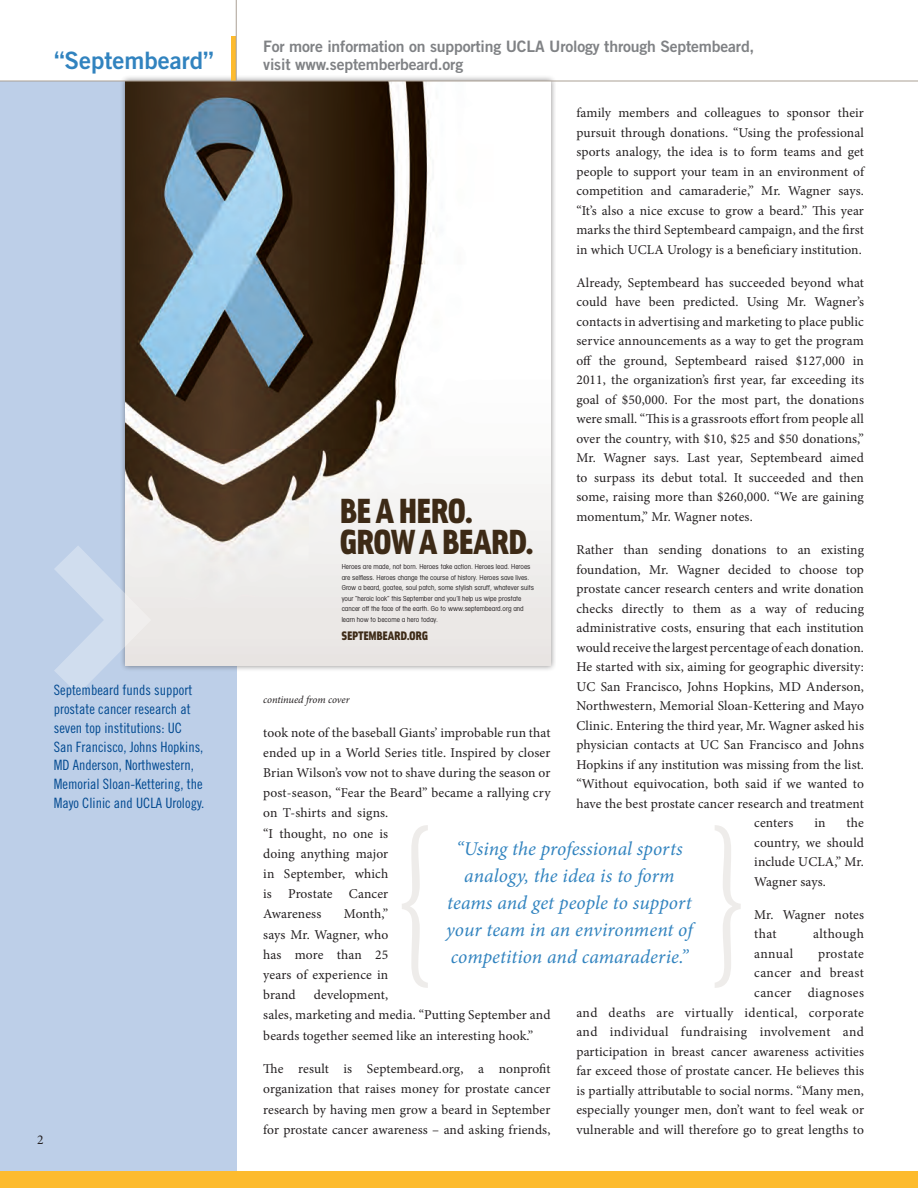
<style>
.page{position:relative;width:918px;height:1188px;background:#fff}
.page>*{position:absolute;margin:0;border:0;box-sizing:border-box;transform-origin:0 0}
.t1{font:900 35.1px/30.9px "Solex";letter-spacing:-.03em;color:#3d2a16}
.t2{font:24px "Trade Gothic Bold Two";color:#3183bf}
.t3{font:italic 19.5px/27px "Minion Pro";color:#3183bf;text-align:center}
.t4{font:15.75px/18px "Trade Gothic Bold Two";letter-spacing:-.01em;color:#808285}
.t5{font:14.25px/18.8px "Trade Gothic Cond Eighteen";color:#014990}
.t6{font:13.5px/19.5px "Minion Pro";letter-spacing:.01em;color:#231f20;text-align:justify}
.t7{font:13.5px "Minion Pro";letter-spacing:.03em;color:#231f20}
.t8{font:900 12.45px "Solex";letter-spacing:-.02em;color:#3d2a16}
.t9{font:italic 10.5px "Minion Pro";letter-spacing:-.01em;color:#231f20}
.t10{font:7.5px/10.5px "Avant Garde Cd ITC";color:#231f20}
</style>
<div class="page">
<div style="left:0;top:81px;width:236px;height:1107px;background:#bdcfe8"></div>
<div style="left:120px;top:75px;width:436px;height:597px;background:#231f20;opacity:.5"></div>
<img style="left:126px;top:82px;width:425px;height:584px">
<svg style="left:232px;top:37px;width:4px;height:44px"></svg>
<hr style="left:236px;top:0;width:1px;height:81px;background:#aba095">
<div style="left:0;top:1171px;width:918px;height:17px;background:#fdbb2e"></div>
<svg style="left:715px;top:825px;width:26px;height:163px"></svg>
<svg style="left:402px;top:825px;width:26px;height:163px"></svg>
<hr style="left:0;top:81px;width:918px;height:1px;background:#aba095">
<svg style="left:54px;top:544px;width:99px;height:150px"></svg>
<p class="t2" style="left:54px;top:45px;width:161px">“Septembeard”</p>
<p class="t4" style="left:263px;top:37px;width:493px">For more information on supporting UCLA Urology through Septembeard, visit www.septemberbeard.org</p>
<p class="t5" style="left:54px;top:681px;width:152px">Septembeard funds support prostate cancer research at seven top institutions: UC<br>San Francisco, Johns Hopkins,<br>MD Anderson, Northwestern,<br>Memorial Sloan-Kettering, the<br>Mayo Clinic and UCLA Urology.</p>
<p class="t6" style="left:37px;top:1130px;width:8px">2</p>
<p class="t6" style="left:576px;top:103px;width:289px">family members and colleagues to sponsor their pursuit through donations. “Using the professional sports analogy, the idea is to form teams and get people to support your team in an environment of competition and camaraderie,” Mr. Wagner says. “It’s also a nice excuse to grow a beard.” This year marks the third Septembeard campaign, and the first in which UCLA Urology is a beneficiary institution.</p>
<p class="t6" style="left:576px;top:273px;width:289px">Already, Septembeard has succeeded beyond what could have been predicted. Using Mr. Wagner’s contacts in advertising and marketing to place public service announcements as a way to get the program off the ground, Septembeard raised $127,000 in 2011, the organization’s first year, far exceeding its goal of $50,000. For the most part, the donations were small. “This is a grassroots effort from people all over the country, with $10, $25 and $50 donations,” Mr. Wagner says. Last year, Septembeard aimed to surpass its debut total. It succeeded and then some, raising more than $260,000. “We are gaining momentum,” Mr. Wagner notes.</p>
<p class="t6" style="left:576px;top:540px;width:289px">Rather than sending donations to an existing</p>
<p class="t6" style="left:576px;top:560px;width:289px">foundation, Mr. Wagner decided to choose top</p>
<p class="t6" style="left:576px;top:579px;width:289px">prostate cancer research centers and write donation</p>
<p class="t6" style="left:576px;top:599px;width:289px">checks directly to them as a way of reducing</p>
<p class="t6" style="left:576px;top:618px;width:289px">administrative costs, ensuring that each institution</p>
<p class="t6" style="left:576px;top:638px;width:289px">would receive the largest percentage of each donation.</p>
<p class="t6" style="left:576px;top:657px;width:289px">He started with six, aiming for geographic diversity:</p>
<p class="t6" style="left:576px;top:677px;width:289px">UC San Francisco, Johns Hopkins, MD Anderson,</p>
<p class="t6" style="left:576px;top:696px;width:289px">Northwestern, Memorial Sloan-Kettering and Mayo</p>
<p class="t6" style="left:576px;top:716px;width:289px">Clinic. Entering the third year, Mr. Wagner asked his</p>
<p class="t6" style="left:576px;top:735px;width:289px">physician contacts at UC San Francisco and Johns</p>
<p class="t6" style="left:576px;top:755px;width:289px">Hopkins if any institution was missing from the list.</p>
<p class="t6" style="left:576px;top:774px;width:289px">“Without equivocation, both said if we wanted to</p>
<p class="t6" style="left:576px;top:794px;width:289px">have the best prostate cancer research and treatment</p>
<p class="t6" style="left:754px;top:813px;width:41px">centers</p>
<p class="t6" style="left:814px;top:813px;width:13px">in</p>
<p class="t1" style="left:339px;top:494px;width:196px">BE A HERO.<br>GROW A BEARD.</p>
<p class="t10" style="left:342px;top:561px;width:194px">Heroes are made, not born. Heroes take action. Heroes lead. Heroes are selfless. Heroes change the course of history. Heroes save lives.<br>Grow a beard, goatee, soul patch, some stylish scruff, whatever suits your “heroic look” this September and you’ll help us wipe prostate cancer off the face of the earth. Go to www.septembeard.org and learn how to become a hero today.</p>
<p class="t8" style="left:342px;top:627px;width:88px">sEptEmBEARD.ORG</p>
<p class="t9" style="left:263px;top:693px;width:88px">continued from cover</p>
<p class="t6" style="left:263px;top:722px;width:289px;line-height:20.2px;text-align:left">took note of the baseball Giants’ improbable run that ended up in a World Series title. Inspired by closer<br>Brian Wilson’s vow not to shave during the season or post-season, “Fear the Beard” became a rallying cry on T-shirts and signs.<br>“I thought, no one is<br>doing anything major<br>in September, which<br>is Prostate Cancer<br>Awareness</p>
<p class="t6" style="left:754px;top:813px;width:111px;text-indent:92px">the country, we should include UCLA,” Mr.<br>Wagner says.</p>
<p class="t6" style="left:754px;top:905px;width:111px">Mr. Wagner notes that</p>
<p class="t3" style="left:446px;top:835px;width:248px">“Using the professional sports analogy, the idea is to form teams and get people to support your team in an environment of competition and camaraderie.”</p>
<p class="t6" style="left:263px;top:904px;width:127px;line-height:20.2px;text-indent:81px">Month,” says Mr. Wagner, who has more than 25 years of experience in brand</p>
<p class="t7" style="left:813px;top:925px;width:52px">although</p>
<p class="t6" style="left:754px;top:944px;width:40px">annual</p>
<p class="t6" style="left:576px;top:944px;width:289px;text-align:right">prostate<br>cancer and breast<br>cancer diagnoses<br>and deaths are virtually identical, corporate and individual fundraising involvement and participation in breast cancer awareness activities far exceed those of prostate cancer. He believes this is partially attributable to social norms. “Many men, especially younger men, don’t want to feel weak or vulnerable and will therefore go to great lengths to</p>
<p class="t6" style="left:263px;top:985px;width:289px;line-height:20.2px;text-align:left;text-indent:51px">development,<br>sales, marketing and media. “Putting September and beards together seemed like an interesting hook.”</p>
<p class="t6" style="left:263px;top:1059px;width:289px;line-height:20.2px">The result is Septembeard.org, a nonprofit organization that raises money for prostate cancer research by having men grow a beard in September for prostate cancer awareness – and asking friends,</p>
</div>
